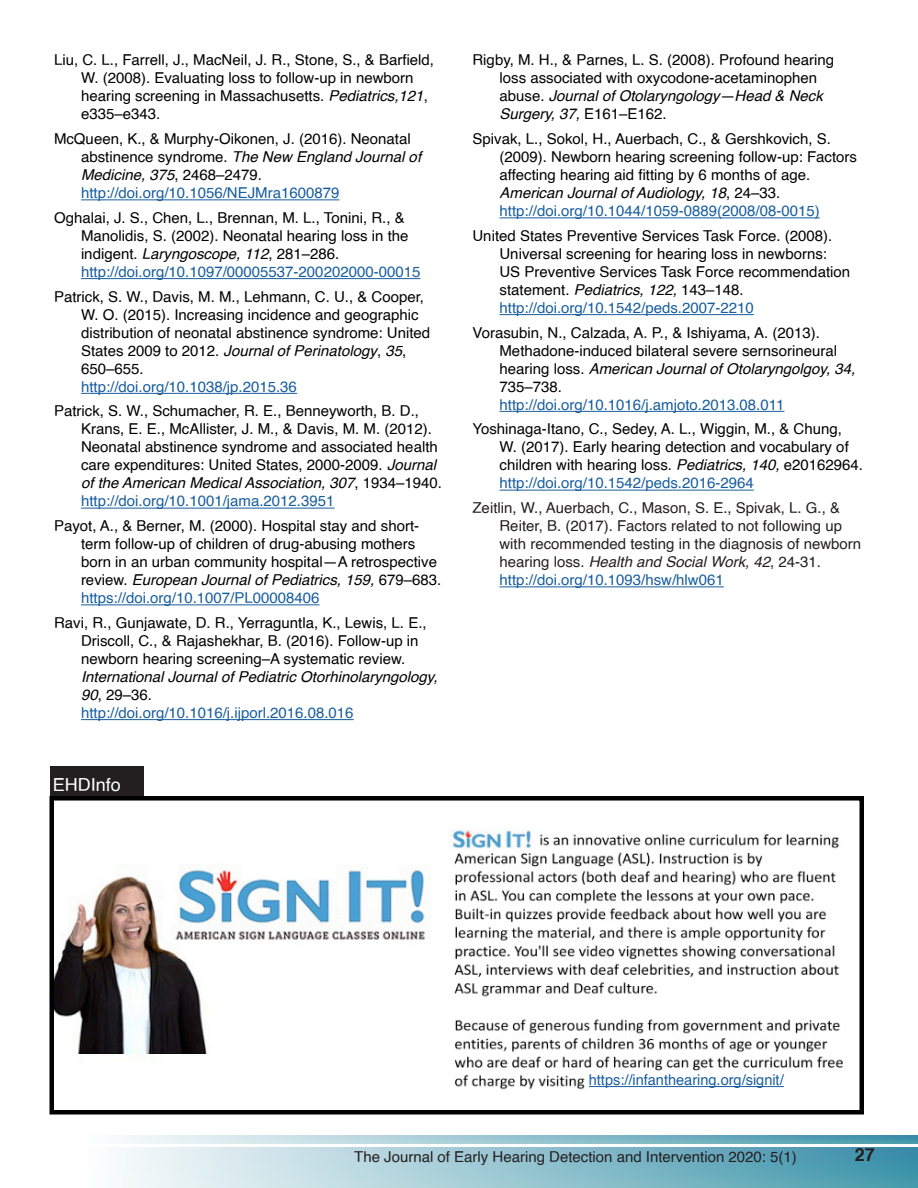
<style>
.page{position:relative;width:918px;height:1188px;background:#fff}
.page>*{position:absolute;margin:0;border:0;box-sizing:border-box;transform-origin:0 0}
.t1{font:18px "Helvetica";color:#fff}
.t2{font:700 18px "Helvetica";color:#231f20}
.t3{font:15px/18px "Helvetica";color:#000}
.t4{font:15px "Helvetica";color:#175d9e}
.t5{font:15px/18px "Helvetica";color:#231f20}
.s1{font-style:italic}
.s2{color:#175d9e}
</style>
<div class="page">
<div style="left:61px;top:1148px;width:857px;height:40px;background:linear-gradient(to right,#fff,#3b91a8)"></div>
<svg style="left:122px;top:1136px;width:796px;height:7px;background:#98c5d1"></svg>
<hr style="left:81px;top:199px;width:259px;height:1px;background:#175d9e">
<hr style="left:81px;top:278px;width:339px;height:1px;background:#175d9e">
<hr style="left:81px;top:393px;width:216px;height:1px;background:#175d9e">
<hr style="left:81px;top:508px;width:254px;height:1px;background:#175d9e">
<hr style="left:81px;top:604px;width:239px;height:1px;background:#175d9e">
<hr style="left:81px;top:719px;width:273px;height:1px;background:#175d9e">
<hr style="left:500px;top:217px;width:320px;height:1px;background:#175d9e">
<hr style="left:500px;top:314px;width:254px;height:1px;background:#175d9e">
<hr style="left:500px;top:411px;width:284px;height:1px;background:#175d9e">
<hr style="left:500px;top:490px;width:254px;height:1px;background:#175d9e">
<hr style="left:500px;top:586px;width:224px;height:1px;background:#175d9e">
<div style="left:50px;top:766px;width:93px;height:32px;background:#231f20"></div>
<img style="left:55px;top:830px;width:788px;height:260px">
<div style="left:50px;top:796px;width:814px;height:319px;border:4px solid #000"></div>
<div style="left:588px;top:1073px;width:260px;height:28px;background:#fff"></div>
<hr style="left:589px;top:1086px;width:195px;height:1px;background:#175d9e">
<p class="t3" style="left:81px;top:51px;width:355px;text-indent:-27px">Liu, C. L., Farrell, J., MacNeil, J. R., Stone, S., &amp; Barfield, W. (2008). Evaluating loss to follow-up in newborn hearing screening in Massachusetts. <span class="s1">Pediatrics,121</span>, e335–e343.</p>
<p class="t3" style="left:81px;top:130px;width:342px;text-indent:-27px">McQueen, K., &amp; Murphy-Oikonen, J. (2016). Neonatal abstinence syndrome. <span class="s1">The New England Journal of<br>Medicine, 375</span>, 2468–2479.</p>
<p class="t4" style="left:81px;top:181px;width:260px">http://doi.org/10.1056/NEJMra1600879</p>
<p class="t3" style="left:81px;top:209px;width:329px;text-indent:-27px">Oghalai, J. S., Chen, L., Brennan, M. L., Tonini, R., &amp;<br>Manolidis, S. (2002). Neonatal hearing loss in the indigent. <span class="s1">Laryngoscope, 112</span>, 281–286.</p>
<p class="t4" style="left:81px;top:260px;width:341px">http://doi.org/10.1097/00005537-200202000-00015</p>
<p class="t3" style="left:81px;top:288px;width:351px;text-indent:-27px">Patrick, S. W., Davis, M. M., Lehmann, C. U., &amp; Cooper, W. O. (2015). Increasing incidence and geographic distribution of neonatal abstinence syndrome: United States 2009 to 2012. <span class="s1">Journal of Perinatology</span>, <span class="s1">35</span>, 650–655.</p>
<p class="t4" style="left:81px;top:375px;width:217px">http://doi.org/10.1038/jp.2015.36</p>
<p class="t3" style="left:81px;top:402px;width:363px;text-indent:-27px">Patrick, S. W., Schumacher, R. E., Benneyworth, B. D., Krans, E. E., McAllister, J. M., &amp; Davis, M. M. (2012).<br>Neonatal abstinence syndrome and associated health care expenditures: United States, 2000-2009. <span class="s1">Journal of the American Medical Association, 307</span>, 1934–1940. <span class="s2">http://doi.org/10.1001/jama.2012.3951</span></p>
<p class="t3" style="left:81px;top:517px;width:362px;text-indent:-27px">Payot, A., &amp; Berner, M. (2000). Hospital stay and short&shy;term follow-up of children of drug-abusing mothers born in an urban community hospital—A retrospective review. <span class="s1">European Journal of Pediatrics, 159,</span> 679–683. <span class="s2">https://doi.org/10.1007/PL00008406</span></p>
<p class="t3" style="left:81px;top:614px;width:358px;text-indent:-27px">Ravi, R., Gunjawate, D. R., Yerraguntla, K., Lewis, L. E., Driscoll, C., &amp; Rajashekhar, B. (2016). Follow-up in newborn hearing screening–A systematic review.<br><span class="s1">International Journal of Pediatric Otorhinolaryngology, 90</span>, 29–36.</p>
<p class="t4" style="left:81px;top:701px;width:274px">http://doi.org/10.1016/j.ijporl.2016.08.016</p>
<p class="t1" style="left:53px;top:771px;width:70px">EHDInfo</p>
<p class="t3" style="left:500px;top:51px;width:336px;text-indent:-27px">Rigby, M. H., &amp; Parnes, L. S. (2008). Profound hearing loss associated with oxycodone-acetaminophen abuse. <span class="s1">Journal of Otolaryngology—Head &amp; Neck Surgery, 37,</span> E161–E162.</p>
<p class="t3" style="left:500px;top:130px;width:359px;text-indent:-27px">Spivak, L., Sokol, H., Auerbach, C., &amp; Gershkovich, S. (2009). Newborn hearing screening follow-up: Factors affecting hearing aid fitting by 6 months of age.<br><span class="s1">American Journal of Audiology, 18</span>, 24–33.</p>
<p class="t4" style="left:500px;top:199px;width:322px">http://doi.org/10.1044/1059-0889(2008/08-0015)</p>
<p class="t3" style="left:500px;top:227px;width:352px;text-indent:-27px">United States Preventive Services Task Force. (2008).<br>Universal screening for hearing loss in newborns:<br>US Preventive Services Task Force recommendation statement. <span class="s1">Pediatrics, 122,</span> 143–148.</p>
<p class="t4" style="left:500px;top:296px;width:256px">http://doi.org/10.1542/peds.2007-2210</p>
<p class="t3" style="left:500px;top:324px;width:357px;text-indent:-27px">Vorasubin, N., Calzada, A. P., &amp; Ishiyama, A. (2013).<br>Methadone-induced bilateral severe sernsorineural hearing loss. <span class="s1">American Journal of Otolaryngolgoy, 34, </span>735–738.</p>
<p class="t4" style="left:500px;top:393px;width:286px">http://doi.org/10.1016/j.amjoto.2013.08.011</p>
<p class="t3" style="left:500px;top:420px;width:365px;text-indent:-27px">Yoshinaga-Itano, C., Sedey, A. L., Wiggin, M., &amp; Chung,<br>W. (2017). Early hearing detection and vocabulary of children with hearing loss. <span class="s1">Pediatrics, 140,</span> e20162964.</p>
<p class="t4" style="left:500px;top:471px;width:256px">http://doi.org/10.1542/peds.2016-2964</p>
<p class="t5" style="left:500px;top:499px;width:363px;text-indent:-27px">Zeitlin, W., Auerbach, C., Mason, S. E., Spivak, L. G., &amp; Reiter, B. (2017). Factors related to not following up with recommended testing in the diagnosis of newborn hearing loss. <span class="s1">Health and Social Work, 42</span>, 24-31.</p>
<p class="t4" style="left:500px;top:568px;width:226px">http://doi.org/10.1093/hsw/hlw061</p>
<p class="t4" style="left:589px;top:1068px;width:196px">https://infanthearing.org/signit/</p>
<p class="t5" style="left:354px;top:1148px;width:444px">The Journal of Early Hearing Detection and Intervention 2020: 5(1)</p>
<p class="t2" style="left:855px;top:1140px;width:22px">27</p>
</div>
